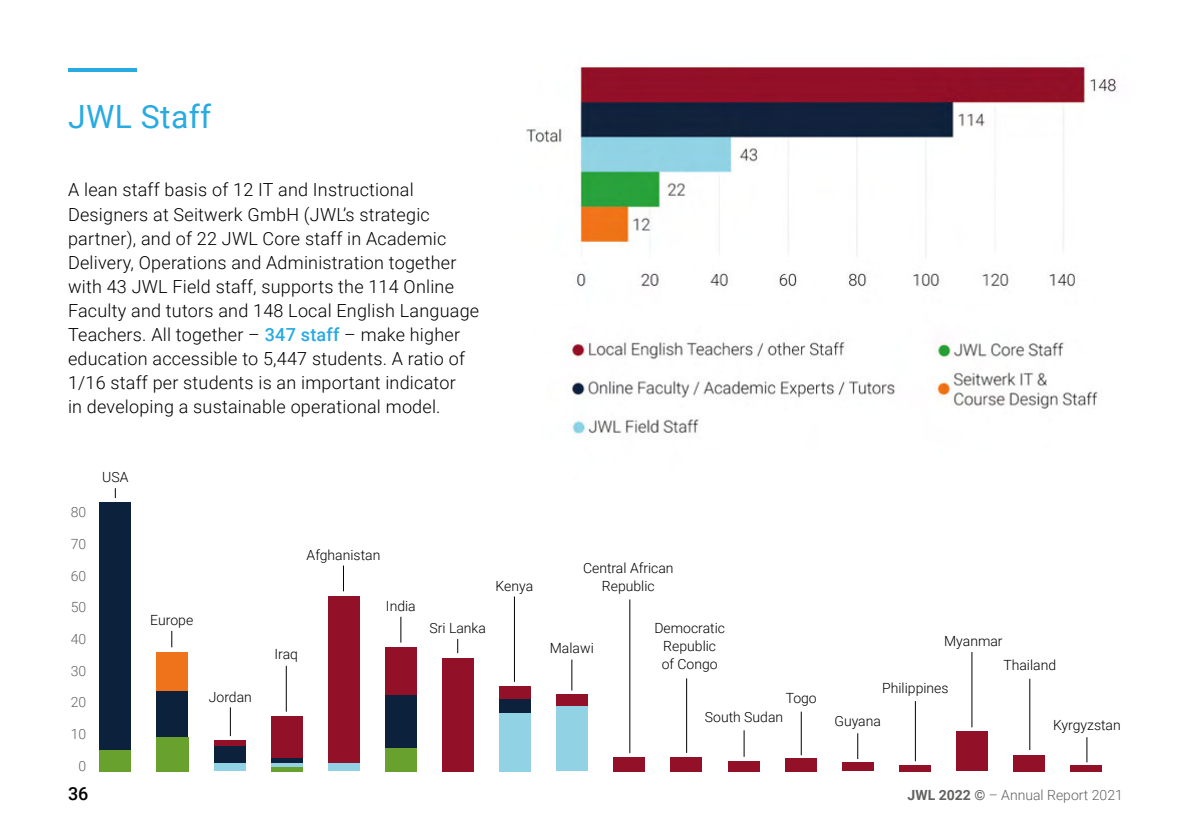
<style>
.page{position:relative;width:1191px;height:840px;background:#fff}
.page>*{position:absolute;margin:0;border:0;box-sizing:border-box;transform-origin:0 0}
.t1{font:32px "Roboto";letter-spacing:.01em;color:#28abe2}
.t2{font:300 18px/24px "Roboto";letter-spacing:.01em;color:#000}
.t3{font:500 18px "Roboto";color:#000}
.t4{font:300 14px/18px "Roboto";color:#000;text-align:center}
.t5{font:300 14px "Roboto";color:#626261}
.t6{font:300 14px "Roboto";color:#020203}
.s1{font-weight:500;color:#28aae1}
.s2{font-weight:700}
</style>
<div class="page">
<hr style="left:68px;top:68px;width:68px;height:4px;background:#28abe2">
<div style="left:99px;top:749px;width:32px;height:22px;background:#68a12e"></div>
<div style="left:442px;top:658px;width:32px;height:113px;background:#921129"></div>
<div style="left:613px;top:756px;width:32px;height:15px;background:#921129"></div>
<div style="left:670px;top:756px;width:32px;height:15px;background:#921129"></div>
<div style="left:727px;top:760px;width:32px;height:11px;background:#921129"></div>
<div style="left:784px;top:757px;width:32px;height:14px;background:#921129"></div>
<div style="left:842px;top:762px;width:32px;height:9px;background:#921129"></div>
<div style="left:899px;top:764px;width:32px;height:7px;background:#921129"></div>
<div style="left:1070px;top:764px;width:32px;height:7px;background:#921129"></div>
<div style="left:956px;top:731px;width:32px;height:40px;background:#921129"></div>
<div style="left:1013px;top:754px;width:32px;height:17px;background:#921129"></div>
<svg style="left:171px;top:630px;width:1px;height:17px"></svg>
<svg style="left:230px;top:707px;width:1px;height:28px"></svg>
<hr style="left:286px;top:665px;width:1px;height:46px;background:#020203">
<svg style="left:343px;top:565px;width:1px;height:26px"></svg>
<svg style="left:400px;top:616px;width:1px;height:26px"></svg>
<svg style="left:457px;top:638px;width:1px;height:14px"></svg>
<hr style="left:514px;top:596px;width:1px;height:85px;background:#020203">
<hr style="left:629px;top:599px;width:1px;height:153px;background:#020203">
<hr style="left:686px;top:678px;width:1px;height:74px;background:#020203">
<svg style="left:857px;top:733px;width:1px;height:25px"></svg>
<hr style="left:971px;top:651px;width:1px;height:76px;background:#020203">
<svg style="left:1086px;top:737px;width:1px;height:24px"></svg>
<svg style="left:743px;top:730px;width:1px;height:26px"></svg>
<hr style="left:571px;top:659px;width:1px;height:31px;background:#020203">
<hr style="left:915px;top:700px;width:1px;height:60px;background:#020203">
<hr style="left:1029px;top:678px;width:1px;height:71px;background:#020203">
<hr style="left:801px;top:711px;width:1px;height:43px;background:#020203">
<div style="left:156px;top:691px;width:32px;height:46px;background:#0c223c"></div>
<div style="left:156px;top:736px;width:32px;height:35px;background:#68a12e"></div>
<div style="left:213px;top:763px;width:32px;height:8px;background:#91d2e4"></div>
<div style="left:214px;top:740px;width:31px;height:6px;background:#921129"></div>
<div style="left:214px;top:746px;width:31px;height:17px;background:#0c223c"></div>
<div style="left:271px;top:766px;width:32px;height:5px;background:#68a12e"></div>
<svg style="left:271px;top:762px;width:32px;height:4px"></svg>
<div style="left:271px;top:757px;width:32px;height:5px;background:#0c223c"></div>
<div style="left:271px;top:716px;width:32px;height:41px;background:#921129"></div>
<div style="left:328px;top:595px;width:32px;height:168px;background:#921129"></div>
<div style="left:328px;top:763px;width:32px;height:8px;background:#91d2e4"></div>
<div style="left:556px;top:693px;width:32px;height:13px;background:#921129"></div>
<div style="left:556px;top:706px;width:32px;height:65px;background:#91d2e4"></div>
<div style="left:385px;top:647px;width:32px;height:49px;background:#921129"></div>
<div style="left:385px;top:694px;width:32px;height:53px;background:#0c223c"></div>
<div style="left:385px;top:747px;width:32px;height:24px;background:#68a12e"></div>
<div style="left:499px;top:685px;width:32px;height:13px;background:#921129"></div>
<div style="left:499px;top:712px;width:32px;height:59px;background:#91d2e4"></div>
<div style="left:499px;top:698px;width:32px;height:14px;background:#0c223c"></div>
<div style="left:99px;top:502px;width:32px;height:247px;background:#0c223c"></div>
<div style="left:156px;top:652px;width:32px;height:38px;background:#ee731a"></div>
<img style="left:526px;top:63px;width:592px;height:371px">
<h1 class="t1" style="left:68px;top:103px;width:145px">JWL Staff</h1>
<p class="t2" style="left:68px;top:179px;width:412px">A lean staff basis of 12 IT and Instructional Designers at Seitwerk GmbH (JWL’s strategic partner), and of 22 JWL Core staff in Academic Delivery, Operations and Administration together with 43 JWL Field staff, supports the 114 Online Faculty and tutors and 148 Local English Language Teachers. All together – <span class="s1">347 staff</span> – make higher education accessible to 5,447 students. A ratio of 1/16 staff per students is an important indicator<br>in developing a sustainable operational model.</p>
<p class="t5" style="left:71px;top:506px;width:17px">80</p>
<p class="t5" style="left:71px;top:537px;width:17px">70</p>
<p class="t5" style="left:71px;top:569px;width:17px">60</p>
<p class="t5" style="left:71px;top:601px;width:17px">50</p>
<p class="t5" style="left:71px;top:632px;width:17px">40</p>
<p class="t5" style="left:71px;top:664px;width:17px">30</p>
<p class="t5" style="left:71px;top:695px;width:17px">20</p>
<p class="t5" style="left:71px;top:727px;width:17px">10</p>
<p class="t5" style="left:78px;top:759px;width:9px">0</p>
<p class="t6" style="left:102px;top:471px;width:28px">USA</p>
<p class="t4" style="left:150px;top:611px;width:44px">Europe</p>
<p class="t4" style="left:209px;top:688px;width:45px">Jordan</p>
<p class="t4" style="left:306px;top:546px;width:75px">Afghanistan</p>
<p class="t4" style="left:386px;top:597px;width:31px">India</p>
<p class="t4" style="left:274px;top:645px;width:25px">Iraq</p>
<p class="t4" style="left:429px;top:619px;width:58px">Sri Lanka</p>
<p class="t4" style="left:495px;top:577px;width:39px">Kenya</p>
<p class="t4" style="left:583px;top:559px;width:92px">Central African<br>Republic</p>
<p class="t4" style="left:654px;top:619px;width:72px">Democratic<br>Republic<br>of Congo</p>
<p class="t4" style="left:550px;top:640px;width:45px">Malawi</p>
<p class="t4" style="left:785px;top:689px;width:33px">Togo</p>
<p class="t4" style="left:705px;top:708px;width:80px">South Sudan</p>
<p class="t4" style="left:944px;top:632px;width:60px">Myanmar</p>
<p class="t4" style="left:882px;top:679px;width:68px">Philippines</p>
<p class="t4" style="left:834px;top:712px;width:48px">Guyana</p>
<p class="t4" style="left:1003px;top:656px;width:54px">Thailand</p>
<p class="t4" style="left:1053px;top:716px;width:69px">Kyrgyzstan</p>
<p class="t3" style="left:68px;top:786px;width:22px">36</p>
<p class="t5" style="left:907px;top:789px;width:217px"><span class="s2">JWL 2022 ©</span> – Annual Report 2021</p>
</div>
